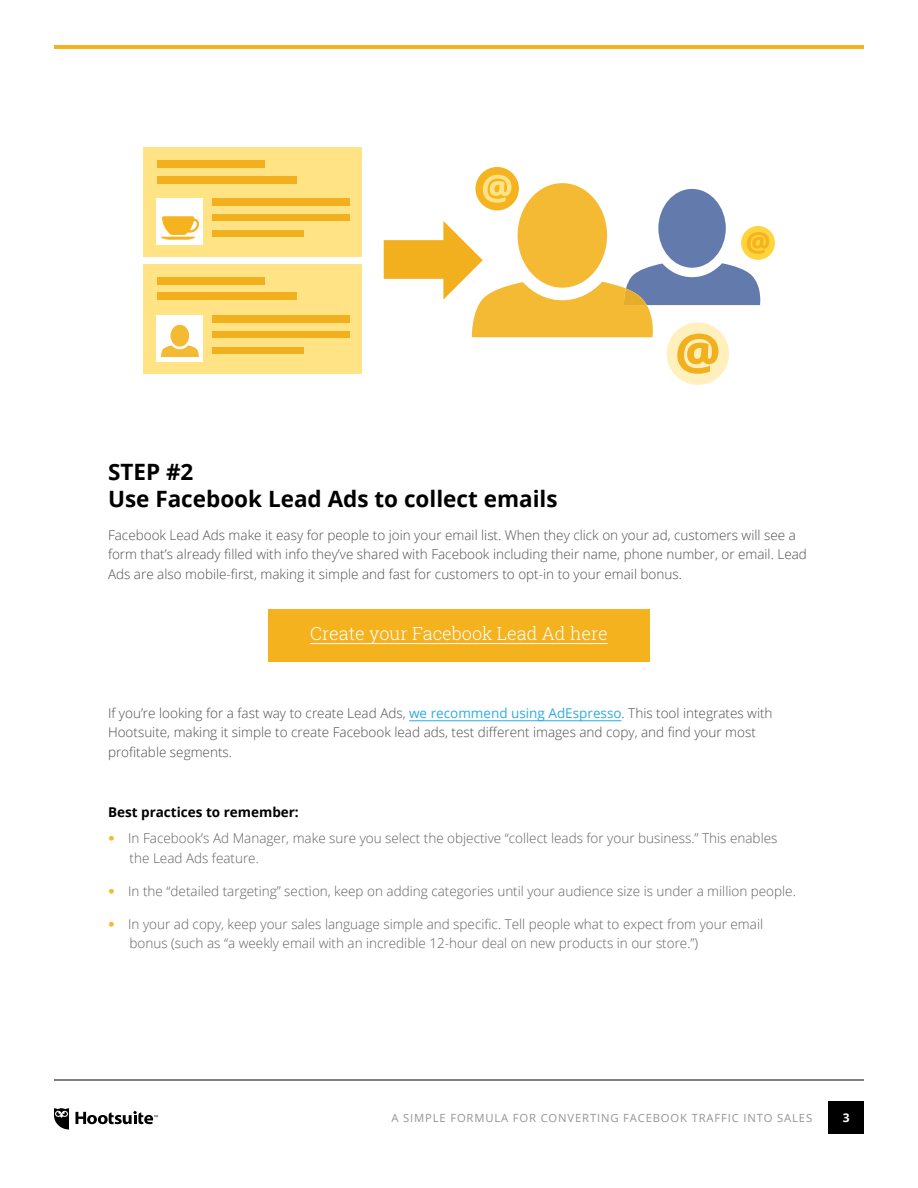
<style>
.page{position:relative;width:918px;height:1188px;background:#fff}
.page>*{position:absolute;margin:0;border:0;box-sizing:border-box;transform-origin:0 0}
.t1{font:700 22.5px/27px "Open Sans";color:#000}
.t2{font:300 18px "Roboto Slab";color:#fff}
.t3{font:300 13.5px/19.5px "Open Sans";color:#4d4d4f}
.t4{font:300 13.5px/19.5px "Open Sans";color:#606163}
.t5{font:700 13.5px "Open Sans";color:#000}
.t6{font:700 12px "Open Sans";color:#fff}
.t7{font:11.25px "Open Sans";letter-spacing:.075em;color:#949494}
.s1{font-weight:400;color:#2cace2}
</style>
<div class="page">
<div style="left:828px;top:1101px;width:36px;height:33px;background:#000"></div>
<hr style="left:54px;top:1080px;width:810px;height:1px;background:#000">
<svg style="left:76px;top:1111px;width:82px;height:13px"></svg>
<svg style="left:54px;top:1108px;width:15px;height:22px"></svg>
<hr style="left:54px;top:45px;width:810px;height:4px;background:#f4b21e">
<div style="left:658px;top:189px;width:68px;height:79px;background:#637aad;border-radius:50%"></div>
<div style="left:518px;top:183px;width:89px;height:105px;background:#f5ba33;border-radius:50%"></div>
<div style="left:143px;top:264px;width:219px;height:110px;background:#ffe385"></div>
<div style="left:157px;top:277px;width:107px;height:8px;background:#f2b01f"></div>
<div style="left:157px;top:292px;width:140px;height:8px;background:#f2b01f"></div>
<div style="left:212px;top:315px;width:138px;height:8px;background:#f2b01f"></div>
<div style="left:212px;top:331px;width:138px;height:7px;background:#f2b01f"></div>
<div style="left:212px;top:347px;width:92px;height:7px;background:#f2b01f"></div>
<div style="left:157px;top:315px;width:46px;height:47px;background:#fff"></div>
<svg style="left:161px;top:345px;width:38px;height:12px"></svg>
<div style="left:170px;top:325px;width:19px;height:22px;background:#f5ba33;border-radius:50%"></div>
<div style="left:143px;top:147px;width:219px;height:110px;background:#ffe385"></div>
<div style="left:157px;top:160px;width:107px;height:8px;background:#f2b01f"></div>
<div style="left:157px;top:176px;width:140px;height:7px;background:#f2b01f"></div>
<div style="left:212px;top:199px;width:138px;height:7px;background:#f2b01f"></div>
<div style="left:212px;top:215px;width:138px;height:6px;background:#f2b01f"></div>
<div style="left:212px;top:230px;width:92px;height:7px;background:#f2b01f"></div>
<div style="left:157px;top:199px;width:46px;height:46px;background:#fff"></div>
<svg style="left:161px;top:216px;width:38px;height:24px"></svg>
<div style="left:667px;top:322px;width:62px;height:63px;background:#fff0bd;border-radius:50%"></div>
<div style="left:475px;top:167px;width:44px;height:43px;background:#f5b31f;border-radius:50%"></div>
<svg style="left:483px;top:175px;width:28px;height:28px"></svg>
<div style="left:741px;top:226px;width:34px;height:34px;background:#ffd43d;border-radius:50%"></div>
<svg style="left:384px;top:221px;width:385px;height:153px"></svg>
<div style="left:268px;top:609px;width:382px;height:52px;background:#f4b21e"></div>
<hr style="left:310px;top:643px;width:298px;height:1px;background:#fff">
<hr style="left:409px;top:720px;width:213px;height:1px;background:#2cace2">
<h1 class="t1" style="left:108px;top:458px;width:451px">STEP #2<br>Use Facebook Lead Ads to collect emails</h1>
<p class="t3" style="left:108px;top:525px;width:700px">Facebook Lead Ads make it easy for people to join your email list. When they click on your ad, customers will see a form that’s already filled with info they’ve shared with Facebook including their name, phone number, or email. Lead<br>Ads are also mobile-first, making it simple and fast for customers to opt-in to your email bonus.</p>
<h2 class="t2" style="left:310px;top:621px;width:299px">Create your Facebook Lead Ad here</h2>
<p class="t3" style="left:108px;top:703px;width:666px">If you’re looking for a fast way to create Lead Ads, <span class="s1">we recommend using AdEspresso</span>. This tool integrates with<br>Hootsuite, making it simple to create Facebook lead ads, test different images and copy, and find your most profitable segments.</p>
<p class="t5" style="left:108px;top:803px;width:192px">Best practices to remember:</p>
<p class="t4" style="left:128px;top:828px;width:651px">In Facebook’s Ad Manager, make sure you select the objective “collect leads for your business.” This enables the Lead Ads feature.</p>
<p class="t4" style="left:128px;top:881px;width:669px">In the “detailed targeting” section, keep on adding categories until your audience size is under a million people.</p>
<p class="t4" style="left:128px;top:914px;width:636px">In your ad copy, keep your sales language simple and specific. Tell people what to expect from your email bonus (such as “a weekly email with an incredible 12-hour deal on new products in our store.”)</p>
<p class="t7" style="left:391px;top:1110px;width:422px">A SIMPLE FORMULA FOR CONVERTING FACEBOOK TRAFFIC INTO SALES</p>
<p class="t6" style="left:843px;top:1109px;width:8px">3</p>
</div>
